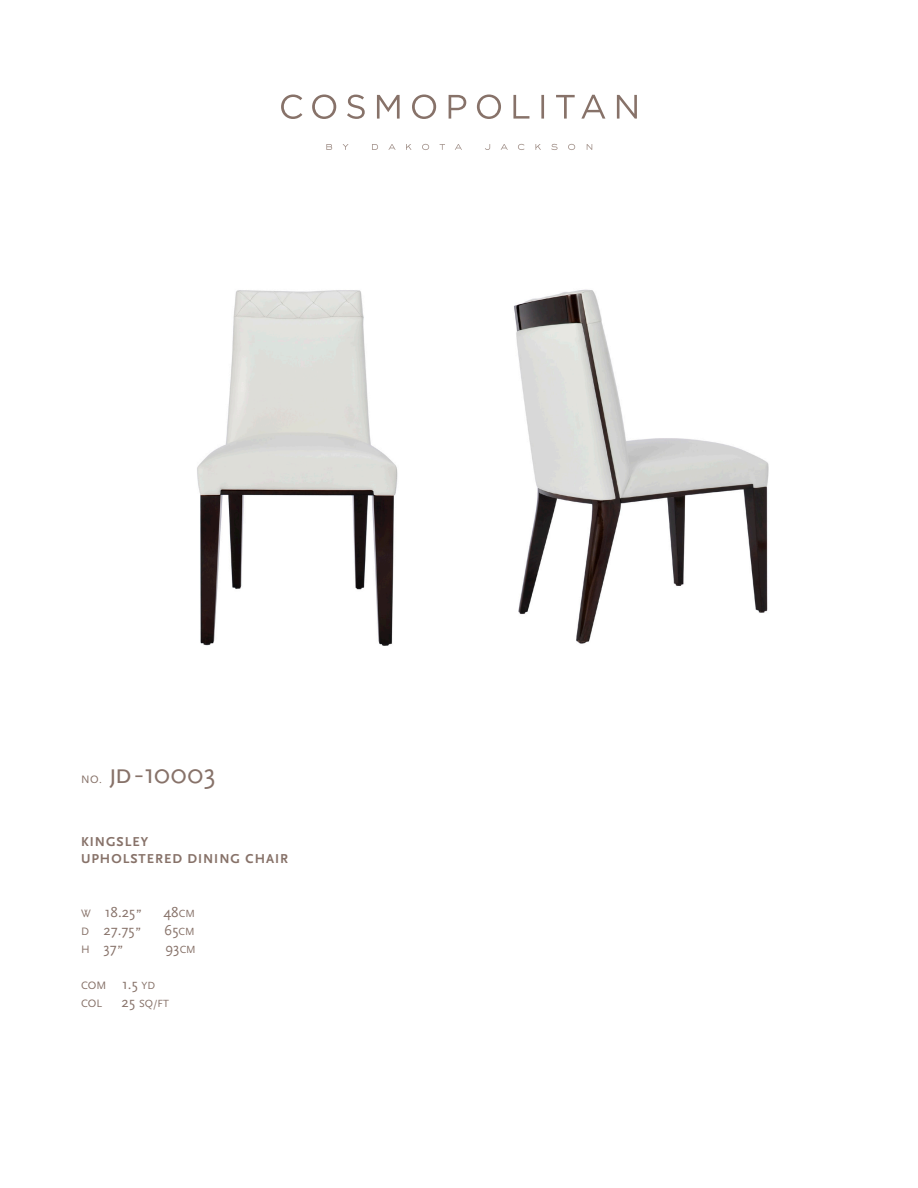
<style>
.page{position:relative;width:918px;height:1188px;background:#fff}
.page>*{position:absolute;margin:0;border:0;box-sizing:border-box;transform-origin:0 0}
.t1{font:28.5px "Scala Sans";letter-spacing:.015em;color:#877269;scale:.5 1}
.t2{font:15px "Scala Sans";color:#877269}
.t3{font:700 13.5px/16.2px "Scala Sans";letter-spacing:.075em;color:#877269}
.t4{font:11.25px/18px "Scala Sans";color:#877269}
.t5{font:10.8px "Scala Sans";color:#877269}
.s1{font-family:"Scala Sans Caps"}
.s2{font-size:11.25px}
.s3{font-family:"ITC Franklin Gothic Std"}
.s4{font-size:10.8px}
.s5{font-size:15px}
</style>
<div class="page">
<svg style="left:281px;top:95px;width:356px;height:24px"></svg>
<svg style="left:326px;top:144px;width:266px;height:6px"></svg>
<img style="left:197px;top:290px;width:201px;height:356px">
<img style="left:514px;top:289px;width:255px;height:355px">
<p class="t4" style="left:81px;top:770px;width:23px">NO.</p>
<p class="t1" style="left:109px;top:758px;width:215px"><span class="s1">jd</span>–10003</p>
<p class="t3" style="left:81px;top:834px;width:209px">KINGSLEY<br>UPHOLSTERED DINING CHAIR</p>
<p class="t2" style="left:81px;top:904px;width:63px"><span class="s2">W</span> 18.25<span class="s3">”</span></p>
<p class="t2" style="left:163px;top:904px;width:33px">48<span class="s4">CM</span></p>
<p class="t2" style="left:81px;top:922px;width:62px"><span class="s2">D</span> 27.75<span class="s3">”</span></p>
<p class="t2" style="left:164px;top:922px;width:32px">65<span class="s4">CM</span></p>
<p class="t2" style="left:81px;top:940px;width:44px"><span class="s2">H</span> 37<span class="s3">”</span></p>
<p class="t2" style="left:165px;top:940px;width:32px">93<span class="s4">CM</span></p>
<p class="t4" style="left:81px;top:976px;width:76px">COM <span class="s5">1.5</span> <span class="s4">YD<br></span>COL</p>
<p class="t5" style="left:122px;top:997px;width:49px"><span class="s5">25</span> SQ/FT</p>
</div>
